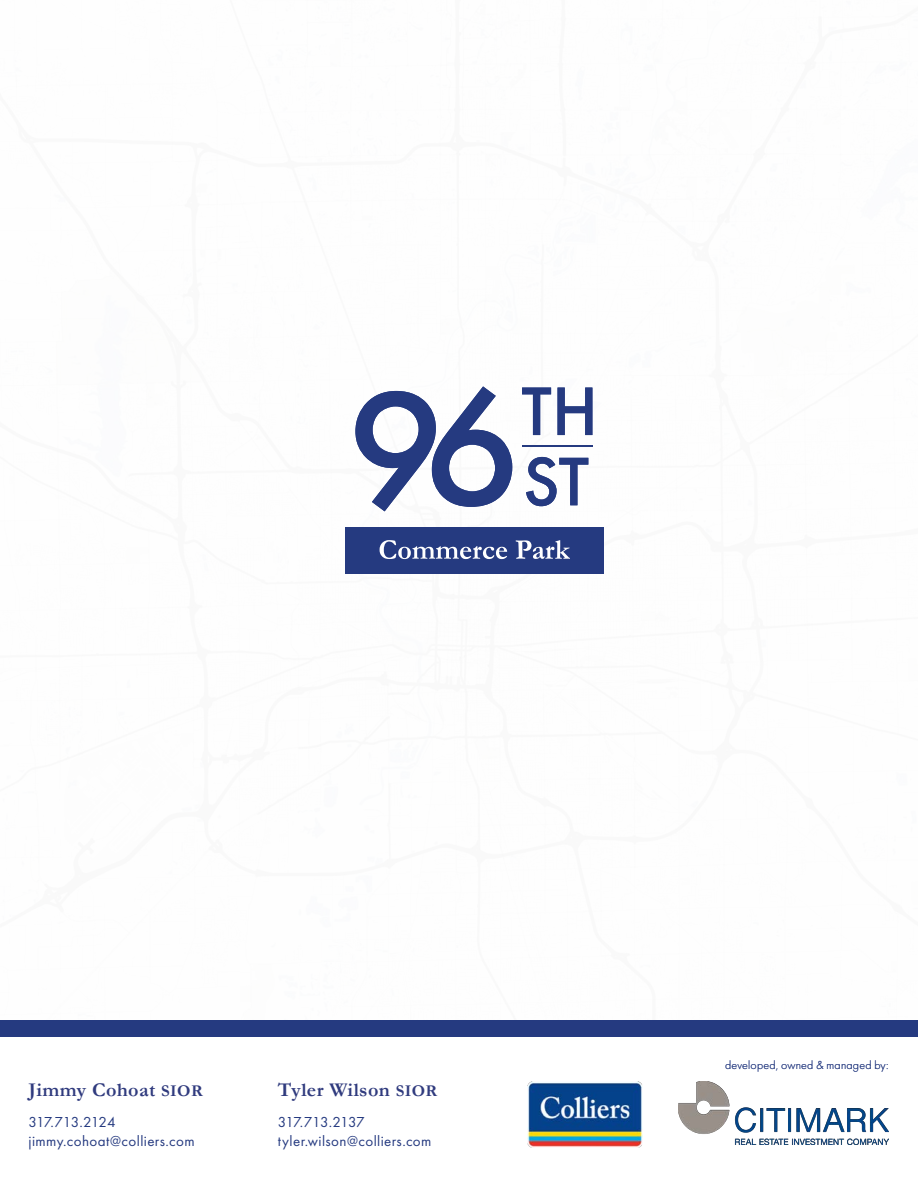
<style>
.page{position:relative;width:918px;height:1188px;background:#fff}
.page>*{position:absolute;margin:0;border:0;box-sizing:border-box;transform-origin:0 0}
.t1{font:700 19.5px "Garamond";letter-spacing:.02em;color:#303b7e}
.t2{font:15px/19.5px "Futura PT";letter-spacing:.025em;color:#253a80}
.cwDOC_TITLE_1{font:300 12px "Futura PT";letter-spacing:.015em;color:#253a80}
.s1{font-size:16.5px}
</style>
<div class="page">
<div style="left:0;top:1021px;width:918px;height:16px;background:#253a80"></div>
<img style="left:527px;top:1082px;width:115px;height:65px">
<img style="left:679px;top:1082px;width:209px;height:62px">
<svg style="left:526px;top:457px;width:62px;height:49px"></svg>
<hr style="left:522px;top:445px;width:71px;height:2px;background:#253a80">
<svg style="left:522px;top:388px;width:70px;height:47px"></svg>
<svg style="left:355px;top:386px;width:157px;height:125px"></svg>
<div style="left:345px;top:527px;width:258px;height:46px;background:#253a80"></div>
<svg style="left:380px;top:540px;width:190px;height:19px"></svg>
<p class="t1" style="left:29px;top:1077px;width:176px">Jimmy Cohoat <span class="s1">SIOR</span></p>
<p class="t2" style="left:29px;top:1112px;width:168px">317.713.2124 jimmy.cohoat@colliers.com</p>
<p class="t1" style="left:278px;top:1077px;width:161px">Tyler Wilson <span class="s1">SIOR</span></p>
<p class="t2" style="left:278px;top:1112px;width:155px">317.713.2137 tyler.wilson@colliers.com</p>
<p class="cwDOC_TITLE_1" style="left:725px;top:1059px;width:165px">developed, owned &amp; managed by:</p>
</div>
